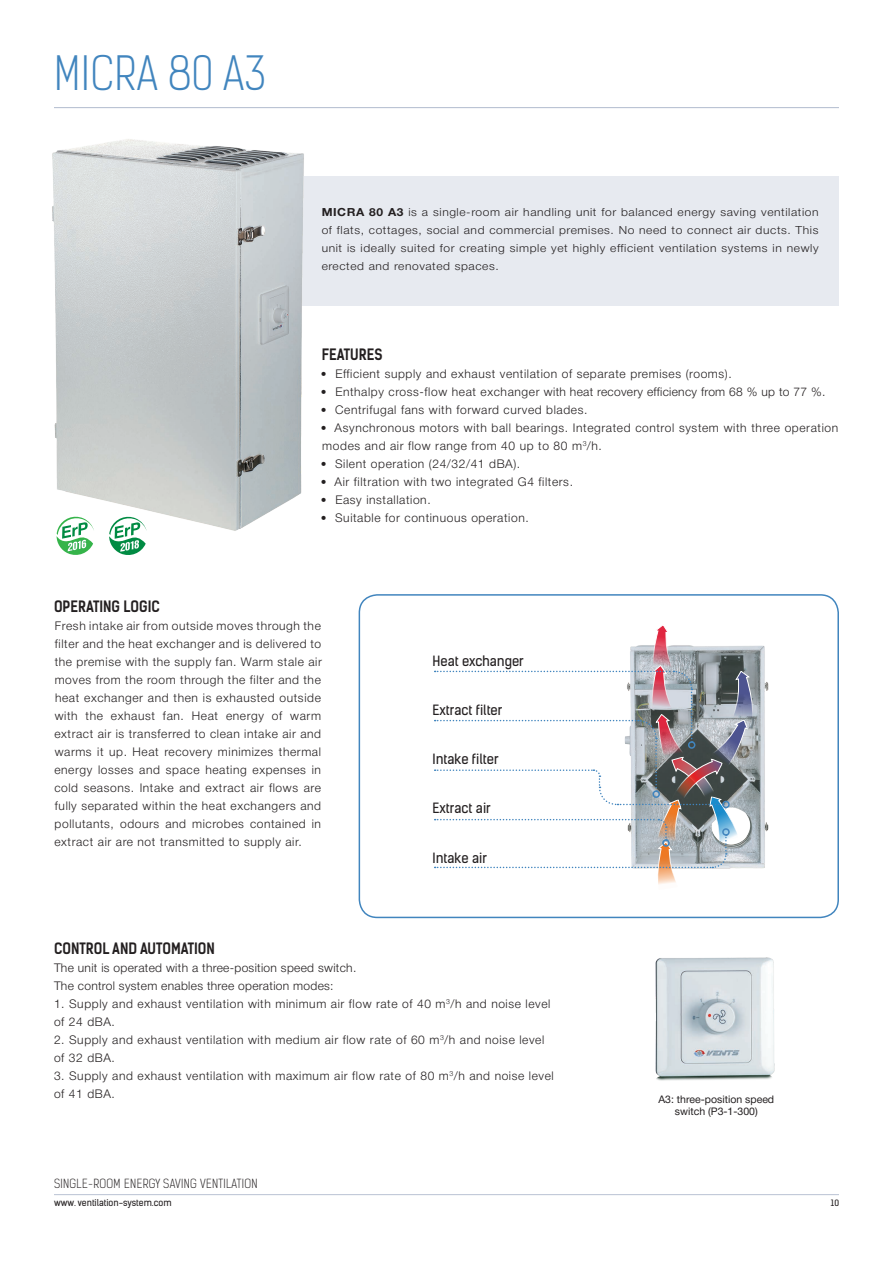
<style>
.page{position:relative;width:893px;height:1263px;background:#fff}
.page>*{position:absolute;margin:0;border:0;box-sizing:border-box;transform-origin:0 0}
.t1{font:45px "Kelson Sans Light BG";letter-spacing:.015em;color:#4185be}
.t2{font:15px "Kelson Sans Bold RU";color:#231f20;scale:.9 1}
.t3{font:13.5px "Kelson Sans Regular RU";color:#231f20}
.t4{font:300 12px/18px "Helvetica Neue Cyr";letter-spacing:.05em;color:#231f20}
.t5{font:300 12px/18px "Helvetica Neue Cyr";letter-spacing:.025em;color:#231f20}
.t6{font:12px "Kelson Sans Light RU";letter-spacing:.025em;color:#231f20}
.t7{font:300 11.1px/18px "Helvetica Neue Cyr";letter-spacing:.05em;color:#231f20;text-align:justify;scale:1.08 1}
.t8{font:10.5px/12.6px "Helvetica Neue Cyr";color:#231f20;text-align:center}
.t9{font:9px "Kelson Sans Regular RU";color:#231f20}
.t10{font:8.4px "Kelson Sans Regular RU";color:#231f20;scale:1.08 1}
.s1{font-weight:700}
.s2{font-size:11.55px}
</style>
<div class="page">
<div style="left:258px;top:176px;width:581px;height:130px;background:#e7eaf0"></div>
<img style="left:52px;top:139px;width:252px;height:392px">
<hr style="left:54px;top:1194px;width:785px;height:1px;background:#b1bbce">
<hr style="left:54px;top:107px;width:785px;height:1px;background:#b1bbce">
<svg style="left:107px;top:514px;width:43px;height:41px"></svg>
<svg style="left:54px;top:514px;width:43px;height:41px"></svg>
<div style="left:359px;top:594px;width:480px;height:324px;border:2px solid #4185be;border-radius:18px"></div>
<img style="left:753px;top:645px;width:16px;height:224px">
<svg style="left:435px;top:625px;width:318px;height:260px"></svg>
<div style="left:688px;top:741px;width:7px;height:8px;border:2px solid #4185be;border-radius:50%"></div>
<img style="left:655px;top:957px;width:120px;height:124px">
<h1 class="t1" style="left:54px;top:46px;width:213px">MICRA 80 A3</h1>
<p class="t2" style="left:54px;top:597px;width:119px">OPERATING LOGIC</p>
<p class="t7" style="left:322px;top:203px;width:462px"><span class="s1">MICRA 80 A3</span> is a single-room air handling unit for balanced energy saving ventilation of flats, cottages, social and commercial premises. No need to connect air ducts. This unit is ideally suited for creating simple yet highly efficient ventilation systems in newly erected and renovated spaces.</p>
<p class="t2" style="left:322px;top:345px;width:69px">FEATURES</p>
<p class="t4" style="left:321px;top:365px;width:412px"><span class="s2">•</span> Efficient supply and exhaust ventilation of separate premises (rooms).</p>
<p class="t5" style="left:321px;top:383px;width:506px"><span class="s2">•</span> Enthalpy cross-flow heat exchanger with heat recovery efficiency from 68 % up to 77 %.</p>
<p class="t4" style="left:321px;top:401px;width:268px"><span class="s2">•</span> Centrifugal fans with forward curved blades.</p>
<p class="t4" style="left:321px;top:419px;width:519px"><span class="s2">•</span> Asynchronous motors with ball bearings. Integrated control system with three operation modes and air flow range from 40 up to 80 m<sup>3</sup>/h.</p>
<p class="t4" style="left:321px;top:455px;width:201px"><span class="s2">•</span> Silent operation (24/32/41 dBA).</p>
<p class="t4" style="left:321px;top:473px;width:254px"><span class="s2">•</span> Air filtration with two integrated G4 filters.</p>
<p class="t4" style="left:321px;top:491px;width:111px"><span class="s2">•</span> Easy installation.</p>
<p class="t4" style="left:321px;top:509px;width:209px"><span class="s2">•</span> Suitable for continuous operation.</p>
<p class="t4" style="left:54px;top:617px;width:269px;text-align:justify">Fresh intake air from outside moves through the filter and the heat exchanger and is delivered to the premise with the supply fan. Warm stale air moves from the room through the filter and the heat exchanger and then is exhausted outside with the exhaust fan. Heat energy of warm extract air is transferred to clean intake air and warms it up. Heat recovery minimizes thermal energy losses and space heating expenses in cold seasons. Intake and extract air flows are fully separated within the heat exchangers and pollutants, odours and microbes contained in extract air are not transmitted to supply air.</p>
<p class="t3" style="left:432px;top:652px;width:93px">Heat exchanger</p>
<p class="t3" style="left:432px;top:701px;width:72px">Extract filter</p>
<p class="t3" style="left:432px;top:751px;width:68px">Intake filter</p>
<p class="t3" style="left:432px;top:800px;width:60px">Extract air</p>
<p class="t3" style="left:432px;top:849px;width:56px">Intake air</p>
<p class="t2" style="left:54px;top:939px;width:180px">CONTROL AND AUTOMATION</p>
<p class="t5" style="left:54px;top:959px;width:304px">The unit is operated with a three-position speed switch.<br>The control system enables three operation modes:</p>
<p class="t4" style="left:54px;top:995px;width:498px">1. Supply and exhaust ventilation with minimum air flow rate of 40 m<sup>3</sup>/h and noise level of 24 dBA.</p>
<p class="t4" style="left:54px;top:1031px;width:492px">2. Supply and exhaust ventilation with medium air flow rate of 60 m<sup>3</sup>/h and noise level of 32 dBA.</p>
<p class="t4" style="left:54px;top:1067px;width:501px">3. Supply and exhaust ventilation with maximum air flow rate of 80 m<sup>3</sup>/h and noise level of 41 dBA.</p>
<p class="t8" style="left:658px;top:1092px;width:117px">A3: three-position speed switch (P3-1-300)</p>
<p class="t6" style="left:54px;top:1176px;width:205px">SINGLE-ROOM ENERGY SAVING VENTILATION</p>
<p class="t9" style="left:54px;top:1197px;width:119px">www. ventilation-system.com</p>
<p class="t10" style="left:831px;top:1198px;width:9px">10</p>
</div>
